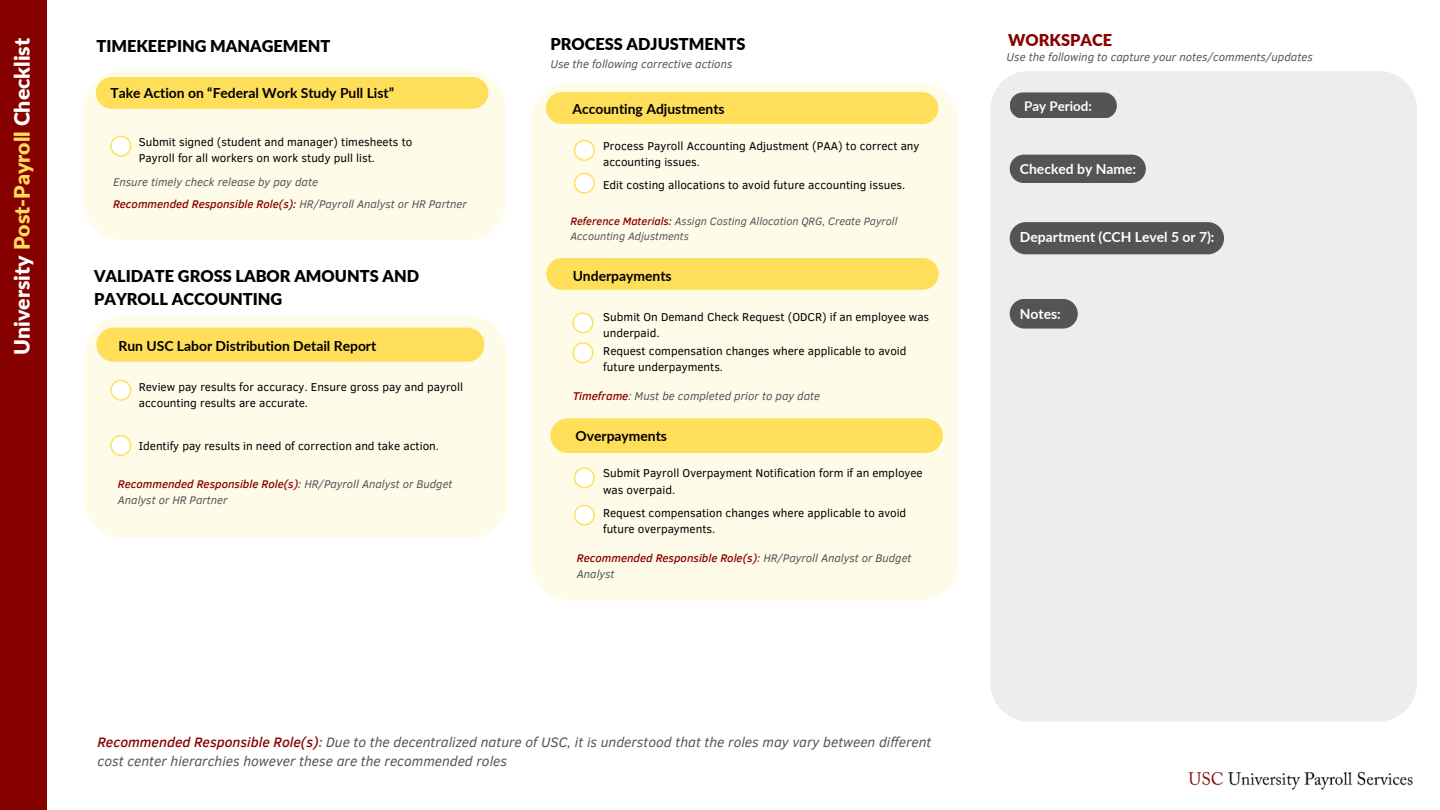
<style>
.page{position:relative;width:1440px;height:810px;background:#fff}
.page>*{position:absolute;margin:0;border:0;box-sizing:border-box;transform-origin:0 0}
.t1{font:900 21.3px "Lato";color:#fff}
.t2{font:900 16.3px/22.5px "Lato";color:#000}
.t3{font:900 16.3px "Lato";color:#870000}
.t4{font:italic 14px/19.5px "Clear Sans";color:#545454}
.t5{font:700 13.9px "Lato";color:#000}
.t6{font:700 13.9px "Lato";color:#fff}
.t7{font:700 13.4px "Lato";color:#fff}
.t8{font:11.7px/16.3px "Clear Sans";color:#000}
.t9{font:italic 11.5px "Clear Sans";color:#545454}
.t10{font:italic 11.4px/15.8px "Clear Sans";color:#545454}
.t11{font:italic 500 11.4px "Clear Sans";color:#870000}
.t12{font:italic 11px/15px "Clear Sans";color:#545454}
.s1{color:#ffde59}
.s2{font-weight:400;color:#545454}
.s3{font-weight:500;color:#870000}
.s4{font-weight:500}
</style>
<div class="page">
<div style="left:83px;top:71px;width:422px;height:169px;background:#fffbe9"></div>
<div style="left:96px;top:77px;width:392px;height:32px;background:#ffde59;border-radius:16px"></div>
<div style="left:0;top:0;width:46px;height:810px;background:#870000"></div>
<div style="left:85px;top:316px;width:422px;height:222px;background:#fffbe9"></div>
<div style="left:96px;top:328px;width:388px;height:34px;background:#ffde59;border-radius:17px"></div>
<div style="left:531px;top:82px;width:427px;height:518px;background:#fffbe9"></div>
<div style="left:546px;top:92px;width:392px;height:32px;background:#ffde59;border-radius:16px"></div>
<div style="left:546px;top:258px;width:393px;height:32px;background:#ffde59;border-radius:16px"></div>
<div style="left:550px;top:418px;width:393px;height:35px;background:#ffde59"></div>
<img style="left:1188px;top:771px;width:225px;height:19px">
<div style="left:990px;top:71px;width:427px;height:650px;background:#ededed"></div>
<svg style="left:110px;top:136px;width:21px;height:21px"></svg>
<svg style="left:110px;top:380px;width:21px;height:21px"></svg>
<svg style="left:110px;top:435px;width:21px;height:21px"></svg>
<svg style="left:574px;top:140px;width:21px;height:21px"></svg>
<svg style="left:574px;top:173px;width:21px;height:21px"></svg>
<svg style="left:572px;top:312px;width:21px;height:21px"></svg>
<svg style="left:572px;top:342px;width:21px;height:21px"></svg>
<svg style="left:574px;top:467px;width:21px;height:21px"></svg>
<svg style="left:574px;top:505px;width:21px;height:21px"></svg>
<div style="left:1010px;top:299px;width:68px;height:30px;background:#545454;border-radius:15px"></div>
<div style="left:1010px;top:92px;width:107px;height:26px;background:#545454;border-radius:13px"></div>
<div style="left:1010px;top:155px;width:136px;height:28px;background:#545454;border-radius:14px"></div>
<div style="left:1010px;top:222px;width:214px;height:32px;background:#545454;border-radius:16px"></div>
<p class="t1" style="left:9px;top:355px;width:318px;rotate:-90deg">University <span class="s1">Post-Payroll</span> Checklist</p>
<p class="t2" style="left:96px;top:34px;width:236px">TIMEKEEPING MANAGEMENT</p>
<p class="t5" style="left:110px;top:85px;width:285px">Take Action on “Federal Work Study Pull List”</p>
<p class="t8" style="left:139px;top:133px;width:275px">Submit signed (student and manager) timesheets to<br>Payroll for all workers on work study pull list.</p>
<p class="t9" style="left:113px;top:174px;width:207px">Ensure timely check release by pay date</p>
<p class="t11" style="left:113px;top:195px;width:355px">Recommended Responsible Role(s): <span class="s2">HR/Payroll Analyst or HR Partner</span></p>
<p class="t2" style="left:94px;top:265px;width:327px">VALIDATE GROSS LABOR AMOUNTS AND<br>PAYROLL ACCOUNTING</p>
<p class="t5" style="left:119px;top:338px;width:259px">Run USC Labor Distribution Detail Report</p>
<p class="t8" style="left:139px;top:378px;width:326px">Review pay results for accuracy. Ensure gross pay and payroll accounting results are accurate.</p>
<p class="t8" style="left:139px;top:437px;width:302px">Identify pay results in need of correction and take action.</p>
<p class="t10" style="left:118px;top:476px;width:336px"><span class="s3">Recommended Responsible Role(s)</span><span class="s4">:</span> HR/Payroll Analyst or Budget<br>Analyst or HR Partner</p>
<p class="t2" style="left:550px;top:32px;width:197px">PROCESS ADJUSTMENTS</p>
<p class="t9" style="left:550px;top:55px;width:184px">Use the following corrective actions</p>
<p class="t5" style="left:572px;top:100px;width:154px">Accounting Adjustments</p>
<p class="t8" style="left:603px;top:137px;width:318px">Process Payroll Accounting Adjustment (PAA) to correct any accounting issues.</p>
<p class="t8" style="left:603px;top:176px;width:304px">Edit costing allocations to avoid future accounting issues.</p>
<p class="t12" style="left:570px;top:214px;width:329px"><span class="s3">Reference Materials:</span> Assign Costing Allocation QRG, Create Payroll<br>Accounting Adjustments</p>
<p class="t5" style="left:573px;top:268px;width:101px">Underpayments</p>
<p class="t8" style="left:603px;top:308px;width:327px">Submit On Demand Check Request (ODCR) if an employee was underpaid.</p>
<p class="t8" style="left:603px;top:342px;width:305px">Request compensation changes where applicable to avoid future underpayments.</p>
<p class="t9" style="left:573px;top:387px;width:249px"><span class="s3">Timeframe</span>: Must be completed prior to pay date</p>
<p class="t5" style="left:575px;top:427px;width:93px">Overpayments</p>
<p class="t8" style="left:603px;top:465px;width:321px">Submit Payroll Overpayment Notification form if an employee was overpaid.</p>
<p class="t8" style="left:603px;top:504px;width:305px">Request compensation changes where applicable to avoid future overpayments.</p>
<p class="t10" style="left:577px;top:549px;width:336px"><span class="s3">Recommended Responsible Role(s)</span><span class="s4">:</span> HR/Payroll Analyst or Budget<br>Analyst</p>
<p class="t4" style="left:97px;top:731px;width:835px"><span class="s3">Recommended Responsible Role(s)</span><span class="s4">:</span> Due to the decentralized nature of USC, it is understood that the roles may vary between different cost center hierarchies however these are the recommended roles</p>
<p class="t3" style="left:1008px;top:30px;width:105px">WORKSPACE</p>
<p class="t9" style="left:1006px;top:49px;width:308px">Use the following to capture your notes/comments/updates</p>
<p class="t7" style="left:1024px;top:97px;width:69px">Pay Period:</p>
<p class="t6" style="left:1020px;top:161px;width:118px">Checked by Name:</p>
<p class="t6" style="left:1020px;top:228px;width:196px">Department (CCH Level 5 or 7):</p>
<p class="t6" style="left:1020px;top:305px;width:42px">Notes:</p>
</div>
